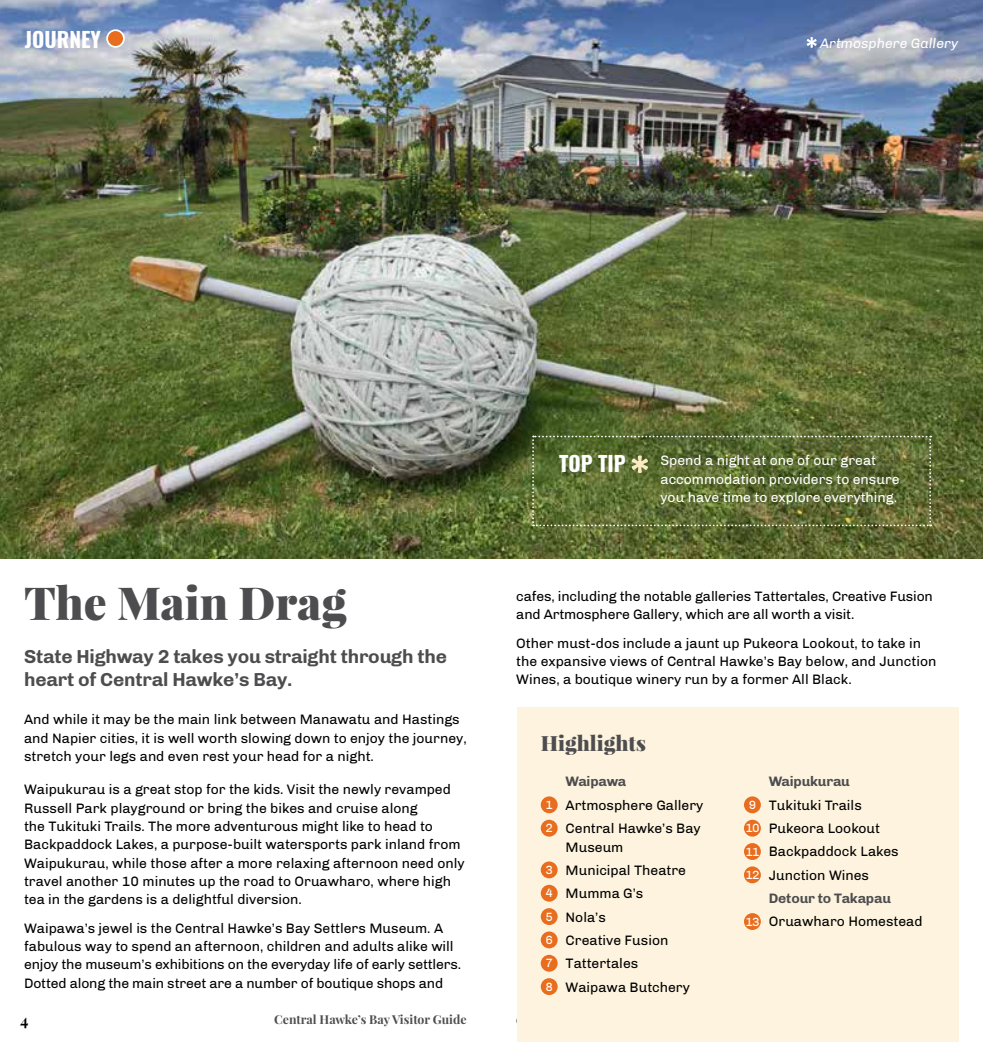
<style>
.page{position:relative;width:983px;height:1042px;background:#fff}
.page>*{position:absolute;margin:0;border:0;box-sizing:border-box;transform-origin:0 0}
.t1{font:900 45.5px "Playfair Display";color:#4d4d4f}
.t2{font:700 21px "Oswald";color:#fff}
.t3{font:900 21px "Playfair Display";color:#4d4d4f}
.t4{font:700 19.25px/23.1px "Chivo";letter-spacing:-.01em;color:#4d4d4f}
.t5{font:700 15.75px "Playfair Display";color:#000}
.t6{font:14px/18.4px "Chivo";color:#000}
.t7{font:14px/18.4px "Chivo";color:#fff}
.t8{font:italic 14px "Chivo";color:#fff}
.t9{font:700 12.25px "Playfair Display";color:#4d4d4f}
.s1{font-weight:700;color:#4d4d4f}
.s2{font-size:12.25px;color:#fff}
</style>
<div class="page">
<img style="left:0;top:0;width:982px;height:559px">
<svg style="left:532px;top:436px;width:398px;height:90px;background:#5f6e36"></svg>
<div style="left:517px;top:707px;width:441px;height:335px;background:#fdf3de"></div>
<div style="left:107px;top:30px;width:17px;height:17px;background:#e86d1f;border-radius:50%"></div>
<div style="left:106px;top:29px;width:19px;height:19px;border:2px solid #fff;border-radius:50%"></div>
<svg style="left:806px;top:37px;width:10px;height:11px"></svg>
<div style="left:540px;top:796px;width:17px;height:17px;background:#e86d1f;border-radius:50%"></div>
<div style="left:540px;top:820px;width:17px;height:16px;background:#e86d1f;border-radius:50%"></div>
<div style="left:540px;top:861px;width:17px;height:17px;background:#e86d1f;border-radius:50%"></div>
<div style="left:540px;top:885px;width:17px;height:16px;background:#e86d1f;border-radius:50%"></div>
<div style="left:540px;top:908px;width:17px;height:17px;background:#e86d1f;border-radius:50%"></div>
<div style="left:540px;top:931px;width:17px;height:17px;background:#e86d1f;border-radius:50%"></div>
<div style="left:540px;top:955px;width:17px;height:16px;background:#e86d1f;border-radius:50%"></div>
<div style="left:540px;top:978px;width:17px;height:17px;background:#e86d1f;border-radius:50%"></div>
<div style="left:743px;top:796px;width:17px;height:17px;background:#e86d1f;border-radius:50%"></div>
<div style="left:743px;top:820px;width:17px;height:16px;background:#e86d1f;border-radius:50%"></div>
<div style="left:743px;top:843px;width:17px;height:17px;background:#e86d1f;border-radius:50%"></div>
<div style="left:743px;top:866px;width:17px;height:17px;background:#e86d1f;border-radius:50%"></div>
<div style="left:743px;top:913px;width:17px;height:17px;background:#e86d1f;border-radius:50%"></div>
<h2 class="t2" style="left:25px;top:25px;width:78px">JOURNEY</h2>
<p class="t8" style="left:819px;top:35px;width:139px">Artmosphere Gallery</p>
<h1 class="t1" style="left:24px;top:573px;width:324px">The Main Drag</h1>
<h3 class="t4" style="left:24px;top:645px;width:424px">State Highway 2 takes you straight through the heart of Central Hawke’s Bay.</h3>
<p class="t6" style="left:24px;top:710px;width:444px">And while it may be the main link between Manawatu and Hastings and Napier cities, it is well worth slowing down to enjoy the journey, stretch your legs and even rest your head for a night.</p>
<p class="t6" style="left:24px;top:780px;width:442px">Waipukurau is a great stop for the kids. Visit the newly revamped Russell Park playground or bring the bikes and cruise along<br>the Tukituki Trails. The more adventurous might like to head to Backpaddock Lakes, a purpose-built watersports park inland from Waipukurau, while those after a more relaxing afternoon need only travel another 10 minutes up the road to Oruawharo, where high tea in the gardens is a delightful diversion.</p>
<p class="t6" style="left:24px;top:919px;width:438px">Waipawa’s jewel is the Central Hawke’s Bay Settlers Museum. A fabulous way to spend an afternoon, children and adults alike will enjoy the museum’s exhibitions on the everyday life of early settlers.<br>Dotted along the main street are a number of boutique shops and</p>
<p class="t5" style="left:20px;top:1010px;width:10px">4</p>
<p class="t9" style="left:274px;top:1011px;width:194px">Central Hawke’s Bay Visitor Guide</p>
<h2 class="t2" style="left:559px;top:449px;width:68px">TOP TIP</h2>
<p class="t7" style="left:660px;top:451px;width:241px">Spend a night at one of our great accommodation providers to ensure you have time to explore everything.</p>
<p class="t6" style="left:516px;top:587px;width:418px">cafes, including the notable galleries Tattertales, Creative Fusion and Artmosphere Gallery, which are all worth a visit.</p>
<p class="t6" style="left:516px;top:634px;width:421px">Other must-dos include a jaunt up Pukeora Lookout, to take in the expansive views of Central Hawke’s Bay below, and Junction<br>Wines, a boutique winery run by a former All Black.</p>
<h2 class="t3" style="left:540px;top:729px;width:107px">Highlights</h2>
<p class="t6" style="left:545px;top:770px;width:159px;line-height:23.3px;text-indent:20px"><span class="s1">Waipawa<br></span><span class="s2">1</span> Artmosphere Gallery<br><span class="s2">2</span> Central Hawke’s Bay</p>
<p class="t6" style="left:545px;top:835px;width:146px;line-height:23.3px;text-indent:20px">Museum<br><span class="s2">3</span> Municipal Theatre<br><span class="s2">4</span> Mumma G’s<br><span class="s2">5</span> Nola’s<br><span class="s2">6</span> Creative Fusion<br><span class="s2">7</span> Tattertales<br><span class="s2">8</span> Waipawa Butchery</p>
<p class="t6" style="left:745px;top:770px;width:155px;line-height:23.3px;text-indent:23px"><span class="s1">Waipukurau<br></span><span class="s2">9</span> Tukituki Trails<br><span class="s2">10</span> Pukeora Lookout<br><span class="s2">11</span> Backpaddock Lakes<br><span class="s2">12</span> Junction Wines</p>
<p class="t6" style="left:745px;top:887px;width:179px;line-height:23.3px;text-align:center"><span class="s1">Detour to Takapau<br></span><span class="s2">13</span> Oruawharo Homestead</p>
</div>
